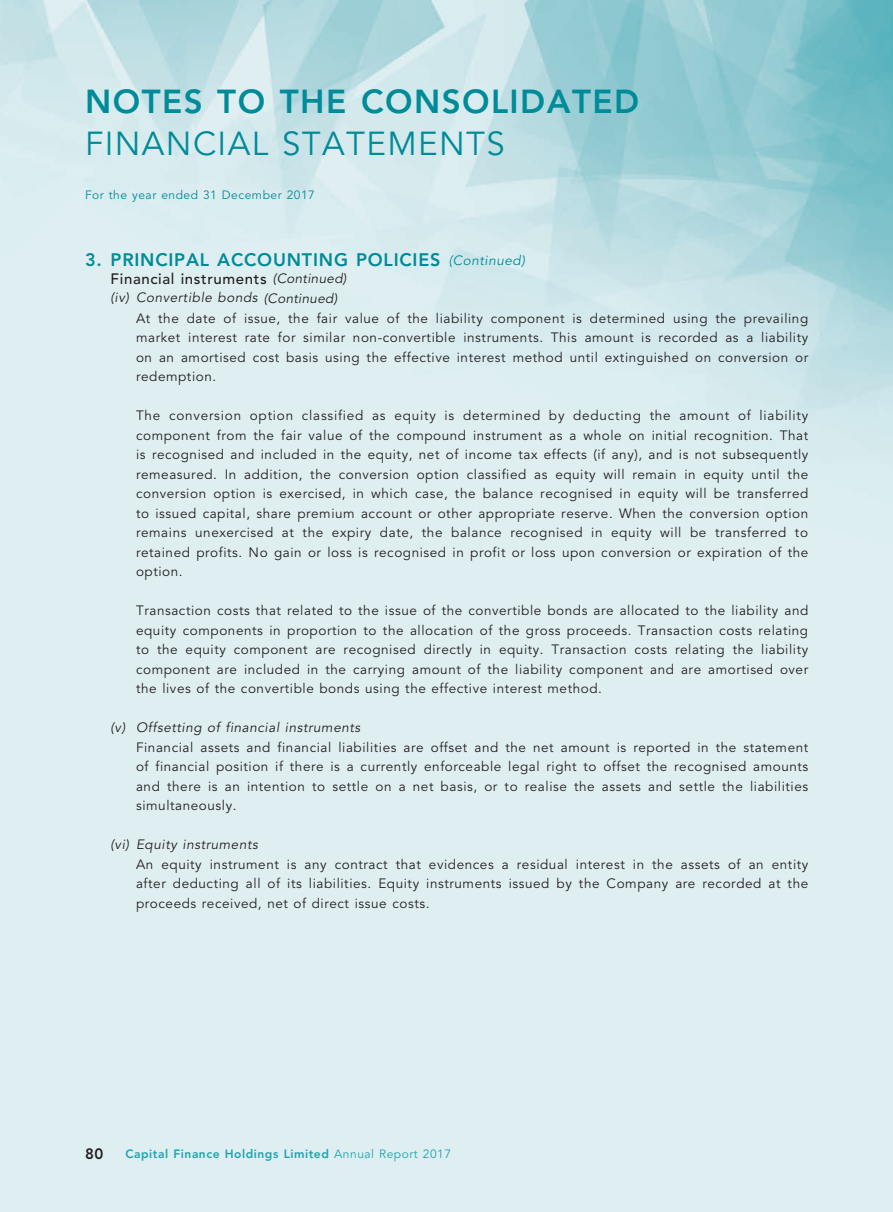
<style>
.page{position:relative;width:893px;height:1212px;background:#fff}
.page>*{position:absolute;margin:0;border:0;box-sizing:border-box;transform-origin:0 0}
.t1{font:800 33px "Avenir";color:#008b98}
.t2{font:33px "Avenir";letter-spacing:.04em;color:#008b98}
.t3{font:800 18px "Avenir";letter-spacing:.045em;color:#008b98}
.t4{font:500 15px "Avenir";letter-spacing:.04em;color:#231f20}
.t5{font:800 15px "Avenir";color:#231f20}
.t6{font:13.5px/19.5px "Avenir";letter-spacing:.04em;color:#231f20;text-align:justify}
.t7{font:italic 13.5px "Avenir";letter-spacing:.04em;color:#231f20}
.t8{font:italic 13.5px "Avenir";letter-spacing:.04em;color:#008b98}
.t9{font:800 12px "Avenir";letter-spacing:.045em;color:#1ca5b1}
.t10{font:12px "Avenir";letter-spacing:.04em;color:#008b98}
.s1{font-weight:400;font-style:italic;font-size:13.5px}
.s2{font-weight:400}
</style>
<div class="page">
<img style="left:0;top:0;width:893px;height:1212px">
<h1 class="t1" style="left:85px;top:82px;width:24px">NOTES</h1>
<h1 class="t1" style="left:217px;top:82px;width:195px">TO THE CONSO</h1>
<h1 class="t1" style="left:491px;top:82px;width:41px">LIDATED</h1>
<h1 class="t2" style="left:85px;top:125px;width:421px">FINANCIAL STATEMENTS</h1>
<p class="t10" style="left:85px;top:188px;width:231px">For the year ended 31 December 2017</p>
<h2 class="t3" style="left:85px;top:249px;width:49px">3. PRIN</h2>
<h2 class="t3" style="left:155px;top:249px;width:144px">CIPAL ACCOUNTIN</h2>
<h2 class="t3" style="left:334px;top:249px;width:89px">G POLICIES</h2>
<p class="t8" style="left:449px;top:252px;width:78px">(Continued)</p>
<p class="t4" style="left:111px;top:270px;width:237px">Financial instruments <span class="s1">(Continued)</span></p>
<p class="t7" style="left:111px;top:290px;width:228px">(iv) Convertible bonds (Continued)</p>
<p class="t6" style="left:136px;top:308px;width:674px">At the date of issue, the fair value of the liability component is determined using the prevailing market interest rate for similar non-convertible instruments. This amount is recorded as a liability on an amortised cost basis using the effective interest method until extinguished on conversion or redemption.</p>
<p class="t6" style="left:136px;top:406px;width:674px">The conversion option classified as equity is determined by deducting the amount of liability component from the fair value of the compound instrument as a whole on initial recognition. That is recognised and included in the equity, net of income tax effects (if any), and is not subsequently remeasured. In addition, the conversion option classified as equity will remain in equity until the conversion option is exercised, in which case, the balance recognised in equity will be transferred to issued capital, share premium account or other appropriate reserve. When the conversion option remains unexercised at the expiry date, the balance recognised in equity will be transferred to retained profits. No gain or loss is recognised in profit or loss upon conversion or expiration of the option.</p>
<p class="t6" style="left:136px;top:601px;width:674px">Transaction costs that related to the issue of the convertible bonds are allocated to the liability and equity components in proportion to the allocation of the gross proceeds. Transaction costs relating to the equity component are recognised directly in equity. Transaction costs relating the liability component are included in the carrying amount of the liability component and are amortised over the lives of the convertible bonds using the effective interest method.</p>
<p class="t7" style="left:111px;top:719px;width:251px">(v) Offsetting of financial instruments</p>
<p class="t6" style="left:136px;top:737px;width:674px">Financial assets and financial liabilities are offset and the net amount is reported in the statement of financial position if there is a currently enforceable legal right to offset the recognised amounts and there is an intention to settle on a net basis, or to realise the assets and settle the liabilities simultaneously.</p>
<p class="t7" style="left:111px;top:836px;width:149px">(vi) Equity instruments</p>
<p class="t6" style="left:136px;top:854px;width:674px">An equity instrument is any contract that evidences a residual interest in the assets of an entity after deducting all of its liabilities. Equity instruments issued by the Company are recorded at the proceeds received, net of direct issue costs.</p>
<p class="t5" style="left:85px;top:1145px;width:20px">80</p>
<p class="t9" style="left:125px;top:1147px;width:327px">Capital Finance Holdings Limited <span class="s2">Annual Report 2017</span></p>
</div>
